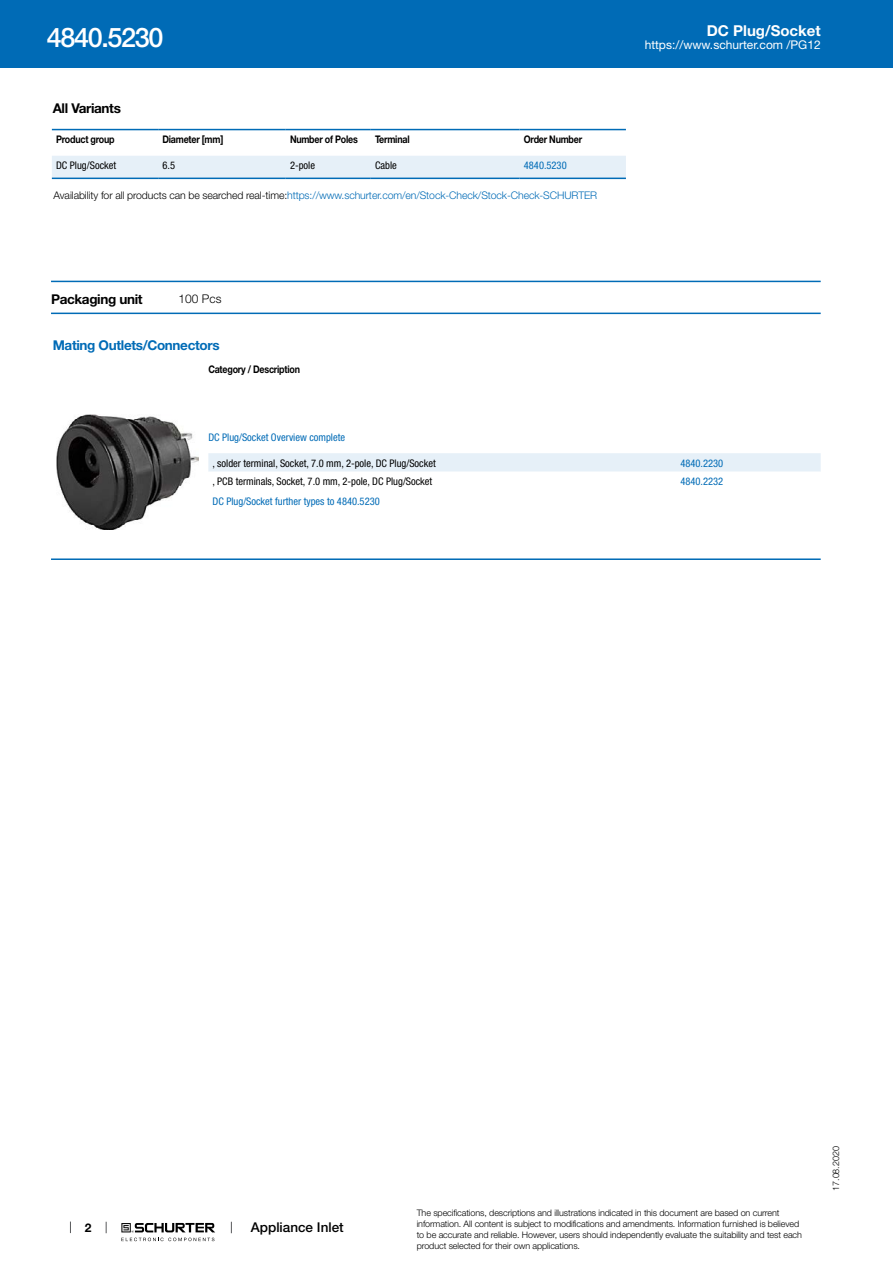
<style>
.page{position:relative;width:893px;height:1263px;background:#fff}
.page>*{position:absolute;margin:0;border:0;box-sizing:border-box;transform-origin:0 0}
.t1{font:500 27px "Helvetica Neue LT";letter-spacing:-.05em;color:#fff}
.t2{font:700 15px "Helvetica Neue LT";color:#fff}
.t3{font:700 13.5px "Helvetica Neue LT";letter-spacing:-.025em;color:#000}
.t4{font:700 13.5px "Helvetica Neue LT";letter-spacing:-.025em;color:#006bb6}
.t5{font:500 13.5px "Helvetica Neue LT";color:#000}
.t6{font:12px "Helvetica Neue LT";color:#fff}
.t7{font:300 12px "Helvetica Neue LT";color:#000}
.t8{font:700 12px "Helvetica Neue LT";color:#000}
.t9{font:condensed 10.5px "Helvetica Neue LT";color:#000}
.t10{font:300 10.5px "Helvetica Neue LT";letter-spacing:-.01em;color:#006bb6}
.t11{font:condensed 10.5px "Helvetica Neue LT";color:#006bb6}
.t12{font:700 10.5px "Helvetica Neue LT";letter-spacing:-.025em;color:#000;scale:.85 1}
.t13{font:300 9px/10.8px "Helvetica Neue LT";letter-spacing:-.01em;color:#000}
.s1{color:#000}
</style>
<div class="page">
<svg style="left:70px;top:1221px;width:1px;height:12px"></svg>
<svg style="left:121px;top:1223px;width:94px;height:18px"></svg>
<div style="left:0;top:0;width:893px;height:68px;background:#006bb6"></div>
<svg style="left:52px;top:130px;width:574px;height:50px"></svg>
<hr style="left:52px;top:129px;width:106px;height:1px;background:#006bb6">
<hr style="left:158px;top:129px;width:128px;height:1px;background:#006bb6">
<hr style="left:286px;top:129px;width:85px;height:1px;background:#006bb6">
<hr style="left:371px;top:129px;width:149px;height:1px;background:#006bb6">
<hr style="left:520px;top:129px;width:106px;height:1px;background:#006bb6">
<hr style="left:52px;top:178px;width:106px;height:1px;background:#006bb6">
<hr style="left:158px;top:178px;width:128px;height:1px;background:#006bb6">
<hr style="left:286px;top:178px;width:85px;height:1px;background:#006bb6">
<hr style="left:371px;top:178px;width:149px;height:1px;background:#006bb6">
<hr style="left:520px;top:178px;width:106px;height:1px;background:#006bb6">
<hr style="left:51px;top:281px;width:770px;height:1px;background:#006bb6">
<hr style="left:51px;top:313px;width:770px;height:1px;background:#006bb6">
<img style="left:57px;top:414px;width:141px;height:115px">
<div style="left:208px;top:453px;width:613px;height:19px;background:#e6f0f8"></div>
<hr style="left:51px;top:558px;width:770px;height:2px;background:#006bb6">
<h1 class="t1" style="left:47px;top:21px;width:118px">4840.5230</h1>
<h3 class="t3" style="left:53px;top:99px;width:70px">All Variants</h3>
<p class="t12" style="left:56px;top:133px;width:70px">Product group</p>
<p class="t12" style="left:162px;top:133px;width:73px">Diameter [mm]</p>
<p class="t12" style="left:290px;top:133px;width:81px">Number of Poles</p>
<p class="t12" style="left:375px;top:133px;width:42px">Terminal</p>
<p class="t12" style="left:524px;top:133px;width:70px">Order Number</p>
<p class="t9" style="left:56px;top:159px;width:62px">DC Plug/Socket</p>
<p class="t9" style="left:162px;top:159px;width:14px">6.5</p>
<p class="t9" style="left:290px;top:159px;width:27px">2-pole</p>
<p class="t9" style="left:375px;top:159px;width:23px">Cable</p>
<p class="t11" style="left:524px;top:159px;width:44px">4840.5230</p>
<p class="t10" style="left:54px;top:189px;width:545px"><span class="s1">Availability for all products can be searched real-time:</span>https://www.schurter.com/en/Stock-Check/Stock-Check-SCHURTER</p>
<h3 class="t3" style="left:51px;top:291px;width:93px">Packaging unit</h3>
<h3 class="t7" style="left:179px;top:291px;width:44px">100 Pcs</h3>
<h3 class="t4" style="left:53px;top:336px;width:168px">Mating Outlets/Connectors</h3>
<p class="t12" style="left:208px;top:362px;width:109px">Category / Description</p>
<h2 class="t2" style="left:707px;top:21px;width:115px">DC Plug/Socket</h2>
<h3 class="t6" style="left:645px;top:38px;width:178px">https://www.schurter.com /PG12</h3>
<p class="t11" style="left:208px;top:431px;width:138px">DC Plug/Socket Overview complete</p>
<p class="t9" style="left:213px;top:457px;width:225px">, solder terminal, Socket, 7.0 mm, 2-pole, DC Plug/Socket</p>
<p class="t11" style="left:680px;top:457px;width:44px">4840.2230</p>
<p class="t9" style="left:213px;top:475px;width:221px">, PCB terminals, Socket, 7.0 mm, 2-pole, DC Plug/Socket</p>
<p class="t11" style="left:680px;top:475px;width:44px">4840.2232</p>
<p class="t11" style="left:213px;top:495px;width:169px">DC Plug/Socket further types to 4840.5230</p>
<h3 class="t8" style="left:85px;top:1220px;width:8px">2</h3>
<h3 class="t5" style="left:251px;top:1219px;width:94px">Appliance Inlet</h3>
<p class="t13" style="left:417px;top:1207px;width:387px">The specifications, descriptions and illustrations indicated in this document are based on current information. All content is subject to modifications and amendments. Information furnished is believed to be accurate and reliable. However, users should independently evaluate the suitability and test each product selected for their own applications.</p>
<p class="t13" style="left:830px;top:1191px;width:46px;rotate:-90deg">17.08.2020</p>
</div>
